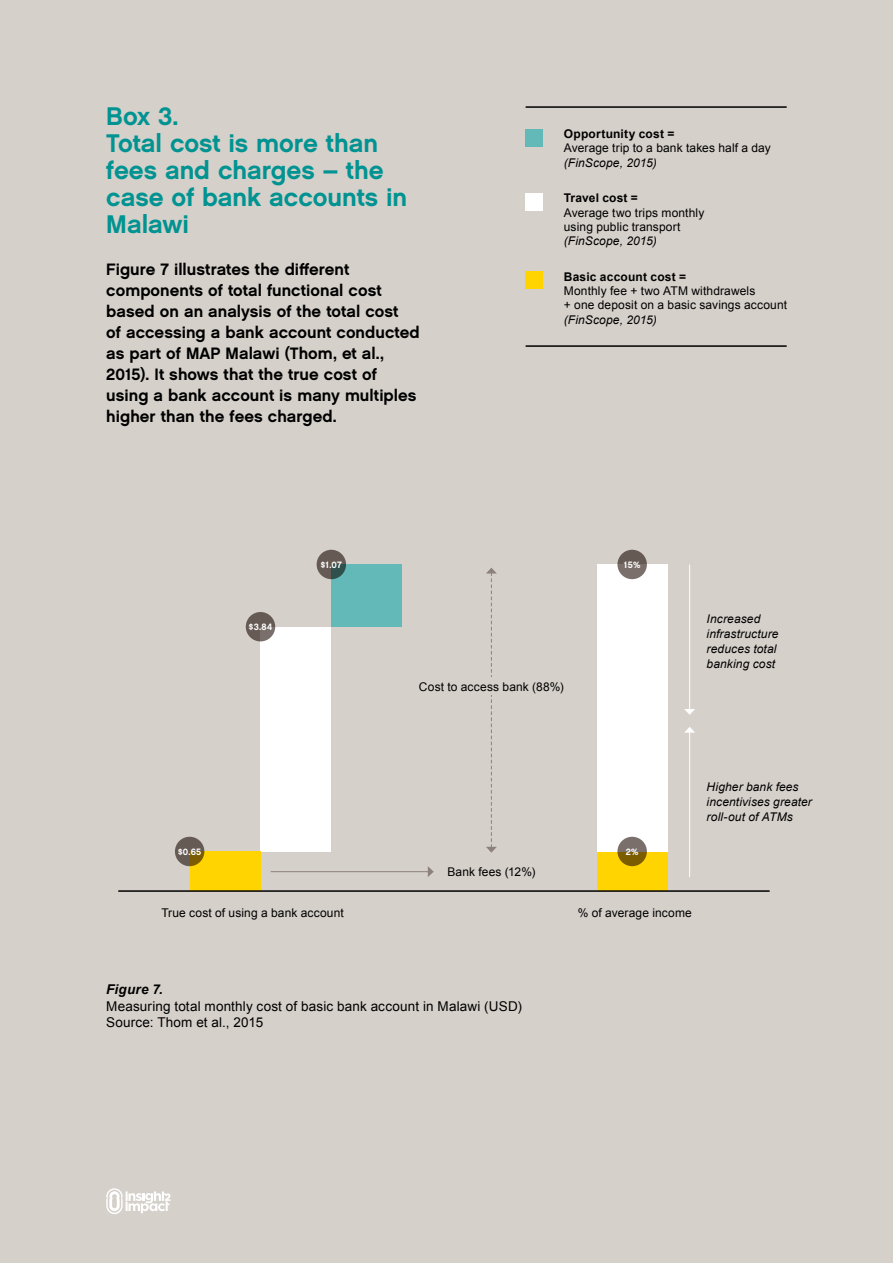
<style>
.page{position:relative;width:893px;height:1263px;background:#d5d0ca}
.page>*{position:absolute;margin:0;border:0;box-sizing:border-box;transform-origin:0 0}
.t1{font:25.5px/27px "Chalet New York Nineteen Sixty";letter-spacing:-.005em;color:#009391}
.t2{font:16.5px/21px "Chalet New York Nineteen Sixty";color:#000}
.t3{font:13.5px/16.2px "Arial";letter-spacing:.01em;color:#000}
.t4{font:italic 700 13.5px "Arial";letter-spacing:.015em;color:#000}
.t5{font:12px/14.4px "Arial";letter-spacing:.01em;color:#000}
.t6{font:italic 12px/15px "Arial";letter-spacing:.01em;color:#000}
.t7{font:700 12px "Arial";letter-spacing:.015em;color:#000}
.t8{font:9.3px "Chalet New York Nineteen Sixty";letter-spacing:.02em;color:#fff}
</style>
<div class="page">
<svg style="left:106px;top:1188px;width:65px;height:26px"></svg>
<div style="left:526px;top:129px;width:17px;height:17px;background:#62b9b8"></div>
<div style="left:526px;top:193px;width:17px;height:17px;background:#fff"></div>
<div style="left:526px;top:272px;width:17px;height:17px;background:#ffd400"></div>
<hr style="left:526px;top:106px;width:261px;height:2px;background:#000">
<hr style="left:526px;top:345px;width:261px;height:2px;background:#000">
<div style="left:260px;top:627px;width:71px;height:224px;background:#fff"></div>
<div style="left:190px;top:851px;width:70px;height:40px;background:#ffd400"></div>
<div style="left:597px;top:851px;width:71px;height:40px;background:#ffd400"></div>
<div style="left:331px;top:564px;width:71px;height:63px;background:#62b9b8"></div>
<div style="left:597px;top:564px;width:71px;height:287px;background:#fff"></div>
<hr style="left:118px;top:890px;width:652px;height:2px;background:#000">
<svg style="left:175px;top:837px;width:29px;height:29px"></svg>
<svg style="left:246px;top:612px;width:29px;height:29px"></svg>
<svg style="left:617px;top:550px;width:30px;height:29px"></svg>
<svg style="left:617px;top:837px;width:30px;height:29px"></svg>
<svg style="left:317px;top:550px;width:29px;height:29px"></svg>
<svg style="left:486px;top:568px;width:11px;height:285px"></svg>
<hr style="left:271px;top:871px;width:158px;height:1px;background:#a99f9c">
<svg style="left:428px;top:866px;width:6px;height:11px"></svg>
<hr style="left:689px;top:732px;width:1px;height:145px;background:#fff">
<svg style="left:684px;top:727px;width:11px;height:6px"></svg>
<hr style="left:689px;top:565px;width:1px;height:145px;background:#fff">
<svg style="left:684px;top:709px;width:11px;height:6px"></svg>
<div style="left:419px;top:678px;width:145px;height:17px;background:#d5d0ca"></div>
<h1 class="t1" style="left:106px;top:103px;width:303px">Box 3.<br>Total cost is more than fees and charges – the case of bank accounts in<br>Malawi</h1>
<p class="t2" style="left:106px;top:259px;width:315px">Figure 7 illustrates the different components of total functional cost based on an analysis of the total cost<br>of accessing a bank account conducted as part of MAP Malawi (Thom, et al., 2015). It shows that the true cost of using a bank account is many multiples higher than the fees charged.</p>
<p class="t8" style="left:249px;top:621px;width:25px">$3.84</p>
<p class="t8" style="left:321px;top:559px;width:23px">$1.07</p>
<p class="t7" style="left:564px;top:126px;width:112px">Opportunity cost =</p>
<p class="t5" style="left:564px;top:141px;width:209px">Average trip to a bank takes half a day</p>
<p class="t6" style="left:564px;top:155px;width:95px">(FinScope, 2015)</p>
<p class="t7" style="left:564px;top:190px;width:76px">Travel cost =</p>
<p class="t5" style="left:564px;top:205px;width:142px">Average two trips monthly using public transport</p>
<p class="t6" style="left:564px;top:234px;width:95px">(FinScope, 2015)</p>
<p class="t7" style="left:564px;top:268px;width:124px">Basic account cost =</p>
<p class="t5" style="left:564px;top:284px;width:225px">Monthly fee + two ATM withdrawels<br>+ one deposit on a basic savings account</p>
<p class="t6" style="left:564px;top:312px;width:95px">(FinScope, 2015)</p>
<p class="t8" style="left:624px;top:559px;width:18px">15%</p>
<p class="t6" style="left:707px;top:612px;width:74px">Increased infrastructure reduces total banking cost</p>
<p class="t5" style="left:419px;top:679px;width:146px">Cost to access bank (88%)</p>
<p class="t8" style="left:178px;top:846px;width:25px">$0.65</p>
<p class="t5" style="left:162px;top:905px;width:184px">True cost of using a bank account</p>
<p class="t5" style="left:447px;top:865px;width:89px">Bank fees (12%)</p>
<p class="t4" style="left:106px;top:981px;width:58px">Figure 7.</p>
<p class="t3" style="left:106px;top:998px;width:417px">Measuring total monthly cost of basic bank account in Malawi (USD)<br>Source: Thom et al., 2015</p>
<p class="t8" style="left:626px;top:846px;width:14px">2%</p>
<p class="t6" style="left:707px;top:780px;width:107px">Higher bank fees incentivises greater roll-out of ATMs</p>
<p class="t5" style="left:578px;top:905px;width:116px">% of average income</p>
</div>
